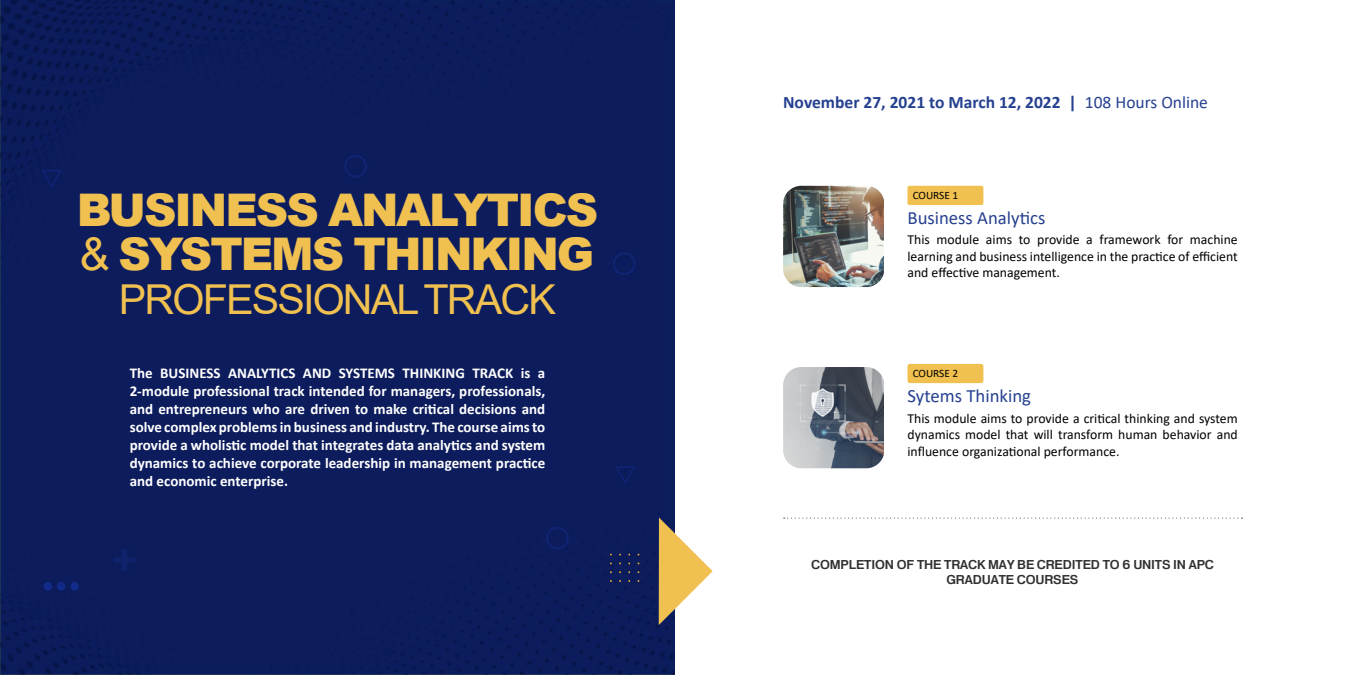
<style>
.page{position:relative;width:1350px;height:675px;background:#fff}
.page>*{position:absolute;margin:0;border:0;box-sizing:border-box;transform-origin:0 0}
.t1{font:900 45px/44px "Arial";letter-spacing:-.045em;color:#f0c050}
.t2{font:41.25px "Arial";letter-spacing:-.045em;color:#f0c050}
.t3{font:18.75px "Calibri";color:#25408f}
.t4{font:700 17.5px "Calibri";color:#25408f}
.t5{font:700 15px/18px "Calibri";color:#fff;text-align:justify}
.t6{font:13.75px/16.5px "Calibri";color:#000;text-align:justify}
.t7{font:600 12.5px/15px "Heldustry FT";color:#303030;text-align:center}
.t8{font:11.25px "Calibri";color:#000}
.s1{font-weight:400}
</style>
<div class="page">
<div style="left:0;top:0;width:675px;height:675px;background:#0c1c5c"></div>
<img style="left:783px;top:186px;width:101px;height:101px">
<img style="left:783px;top:367px;width:101px;height:101px">
<svg style="left:659px;top:517px;width:54px;height:108px"></svg>
<svg style="left:784px;top:518px;width:459px;height:1px"></svg>
<div style="left:907px;top:186px;width:76px;height:19px;background:#f0c050;border-radius:2px"></div>
<div style="left:907px;top:364px;width:76px;height:19px;background:#f0c050;border-radius:2px"></div>
<h1 class="t1" style="left:77px;top:186px;width:523px">BUSINESS ANALYTICS <span class="s1">&amp;</span> SYSTEMS THINKING</h1>
<h2 class="t2" style="left:119px;top:271px;width:438px">PROFESSIONAL TRACK</h2>
<p class="t4" style="left:783px;top:90px;width:426px">November 27, 2021 to March 12, 2022 | <span class="s1">108 Hours Online</span></p>
<p class="t8" style="left:913px;top:188px;width:47px">COURSE 1</p>
<p class="t3" style="left:907px;top:205px;width:140px">Business Analytics</p>
<p class="t6" style="left:907px;top:231px;width:332px">This module aims to provide a framework for machine learning and business intelligence in the practice of efficient and effective management.</p>
<p class="t5" style="left:130px;top:363px;width:417px">The BUSINESS ANALYTICS AND SYSTEMS THINKING TRACK is a</p>
<p class="t8" style="left:913px;top:365px;width:47px">COURSE 2</p>
<p class="t5" style="left:130px;top:381px;width:417px">2-module professional track intended for managers, professionals, and entrepreneurs who are driven to make critical decisions and solve complex problems in business and industry. The course aims to provide a wholistic model that integrates data analytics and system dynamics to achieve corporate leadership in management practice and economic enterprise.</p>
<p class="t3" style="left:907px;top:383px;width:125px">Sytems Thinking</p>
<p class="t6" style="left:907px;top:409px;width:332px">This module aims to provide a critical thinking and system dynamics model that will transform human behavior and influence organizational performance.</p>
<p class="t7" style="left:811px;top:557px;width:404px">COMPLETION OF THE TRACK MAY BE CREDITED TO 6 UNITS IN APC<br>GRADUATE COURSES</p>
</div>
